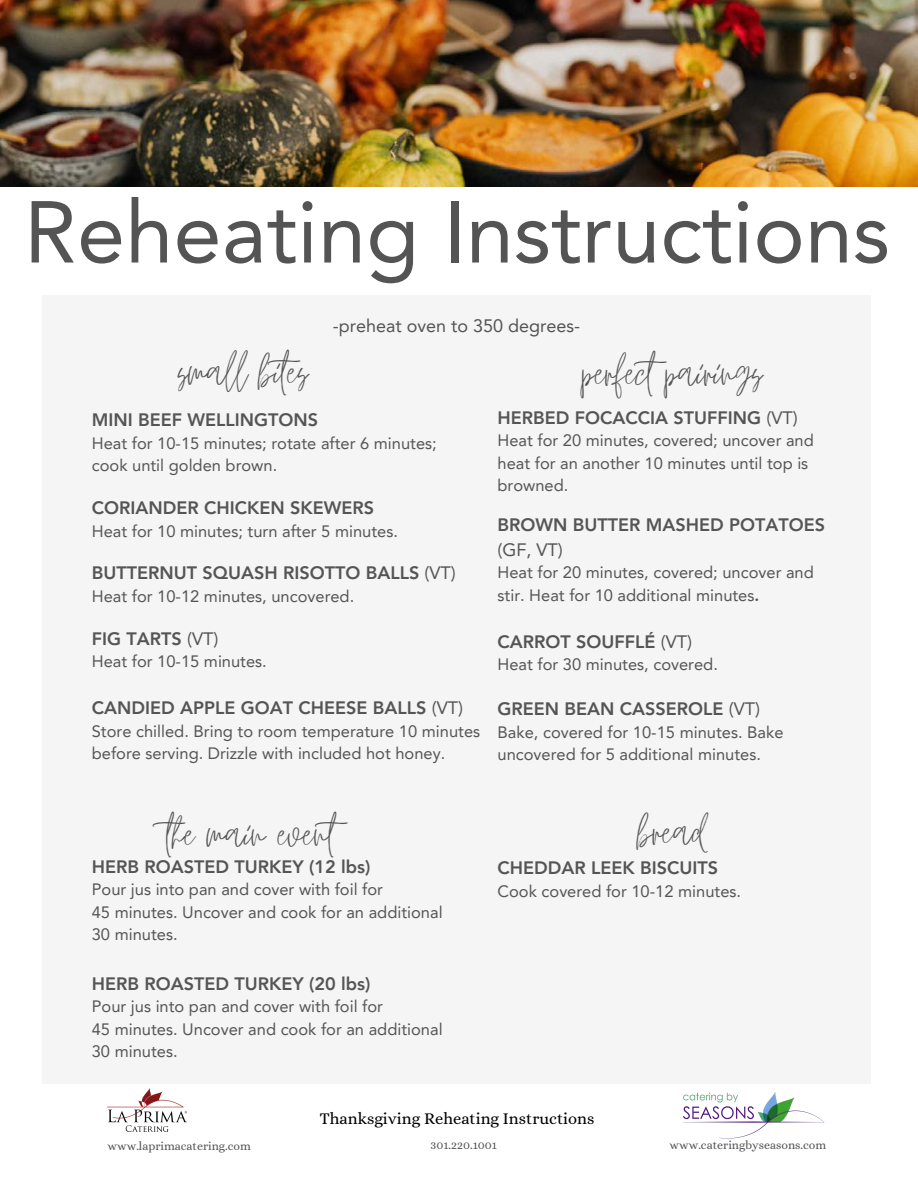
<style>
.page{position:relative;width:918px;height:1188px;background:#fff}
.page>*{position:absolute;margin:0;border:0;box-sizing:border-box;transform-origin:0 0}
.t1{font:86.7px "Avenir LT Pro";color:#545454}
.t2{font:45px "Shadow";color:#545454}
.t3{font:800 18px/24.8px "Avenir LT Pro";color:#555}
.t4{font:18px "Avenir LT Pro";color:#545454}
.t5{font:16.5px/22.5px "Avenir LT Pro";color:#555}
.t6{font:16.5px "Alice";color:#000}
.t7{font:12px "Alice";color:#555}
.s1{font-weight:400}
.s2{font-weight:800}
</style>
<div class="page">
<img style="left:0;top:0;width:918px;height:187px">
<div style="left:43px;top:295px;width:828px;height:788px;background:#f5f5f5"></div>
<img style="left:683px;top:1092px;width:142px;height:46px">
<img style="left:108px;top:1088px;width:78px;height:44px">
<p class="t1" style="left:24px;top:197px;width:868px">Reheating Instructions</p>
<p class="t4" style="left:333px;top:319px;width:249px">-preheat oven to 350 degrees-</p>
<p class="t2" style="left:178px;top:335px;width:137px">small bites</p>
<p class="t2" style="left:582px;top:336px;width:182px">perfectpairings</p>
<p class="t3" style="left:498px;top:407px;width:302px">HERBED FOCACCIA STUFFING <span class="s1">(VT)</span></p>
<p class="t5" style="left:498px;top:431px;width:318px">Heat for 20 minutes, covered; uncover and heat for an another 10 minutes until top is browned.</p>
<p class="t3" style="left:498px;top:514px;width:329px">BROWN BUTTER MASHED POTATOES <span class="s1">(GF, VT)</span></p>
<p class="t5" style="left:498px;top:563px;width:318px">Heat for 20 minutes, covered; uncover and stir. Heat for 10 additional minutes<span class="s2">.</span></p>
<p class="t3" style="left:498px;top:631px;width:196px">CARROT SOUFFLÉ <span class="s1">(VT)</span></p>
<p class="t5" style="left:498px;top:655px;width:222px">Heat for 30 minutes, covered.</p>
<p class="t3" style="left:498px;top:698px;width:264px">GREEN BEAN CASSEROLE <span class="s1">(VT)</span></p>
<p class="t5" style="left:498px;top:722px;width:288px">Bake, covered for 10-15 minutes. Bake uncovered for 5 additional minutes.</p>
<p class="t3" style="left:92px;top:409px;width:228px">MINI BEEF WELLINGTONS</p>
<p class="t5" style="left:92px;top:433px;width:347px">Heat for 10-15 minutes; rotate after 6 minutes;</p>
<p class="t5" style="left:92px;top:456px;width:187px">cook until golden brown.</p>
<p class="t3" style="left:92px;top:497px;width:284px">CORIANDER CHICKEN SKEWERS</p>
<p class="t5" style="left:92px;top:521px;width:308px">Heat for 10 minutes; turn after 5 minutes.</p>
<p class="t3" style="left:92px;top:562px;width:365px">BUTTERNUT SQUASH RISOTTO BALLS <span class="s1">(VT)</span></p>
<p class="t5" style="left:92px;top:586px;width:264px">Heat for 10-12 minutes, uncovered.</p>
<p class="t3" style="left:92px;top:628px;width:128px">FIG TARTS <span class="s1">(VT)</span></p>
<p class="t5" style="left:92px;top:652px;width:177px">Heat for 10-15 minutes.</p>
<p class="t3" style="left:92px;top:697px;width:373px">CANDIED APPLE GOAT CHEESE BALLS <span class="s1">(VT)</span></p>
<p class="t5" style="left:92px;top:721px;width:390px">Store chilled. Bring to room temperature 10 minutes before serving. Drizzle with included hot honey.</p>
<p class="t2" style="left:166px;top:797px;width:196px">the main event</p>
<p class="t3" style="left:92px;top:856px;width:280px">HERB ROASTED TURKEY (12 lbs)</p>
<p class="t5" style="left:92px;top:880px;width:293px">Pour jus into pan and cover with foil for</p>
<p class="t5" style="left:92px;top:902px;width:352px">45 minutes. Uncover and cook for an additional<br>30 minutes.</p>
<p class="t3" style="left:92px;top:973px;width:280px">HERB ROASTED TURKEY (20 lbs)</p>
<p class="t5" style="left:92px;top:997px;width:293px">Pour jus into pan and cover with foil for</p>
<p class="t5" style="left:92px;top:1019px;width:352px">45 minutes. Uncover and cook for an additional<br>30 minutes.</p>
<p class="t2" style="left:638px;top:795px;width:70px">bread</p>
<p class="t3" style="left:498px;top:857px;width:222px">CHEDDAR LEEK BISCUITS</p>
<p class="t5" style="left:498px;top:881px;width:245px">Cook covered for 10-12 minutes.</p>
<p class="t6" style="left:320px;top:1109px;width:276px">Thanksgiving Reheating Instructions</p>
<p class="t7" style="left:108px;top:1139px;width:145px">www.laprimacatering.com</p>
<p class="t7" style="left:431px;top:1138px;width:68px">301.220.1001</p>
<p class="t7" style="left:670px;top:1138px;width:158px">www.cateringbyseasons.com</p>
</div>
